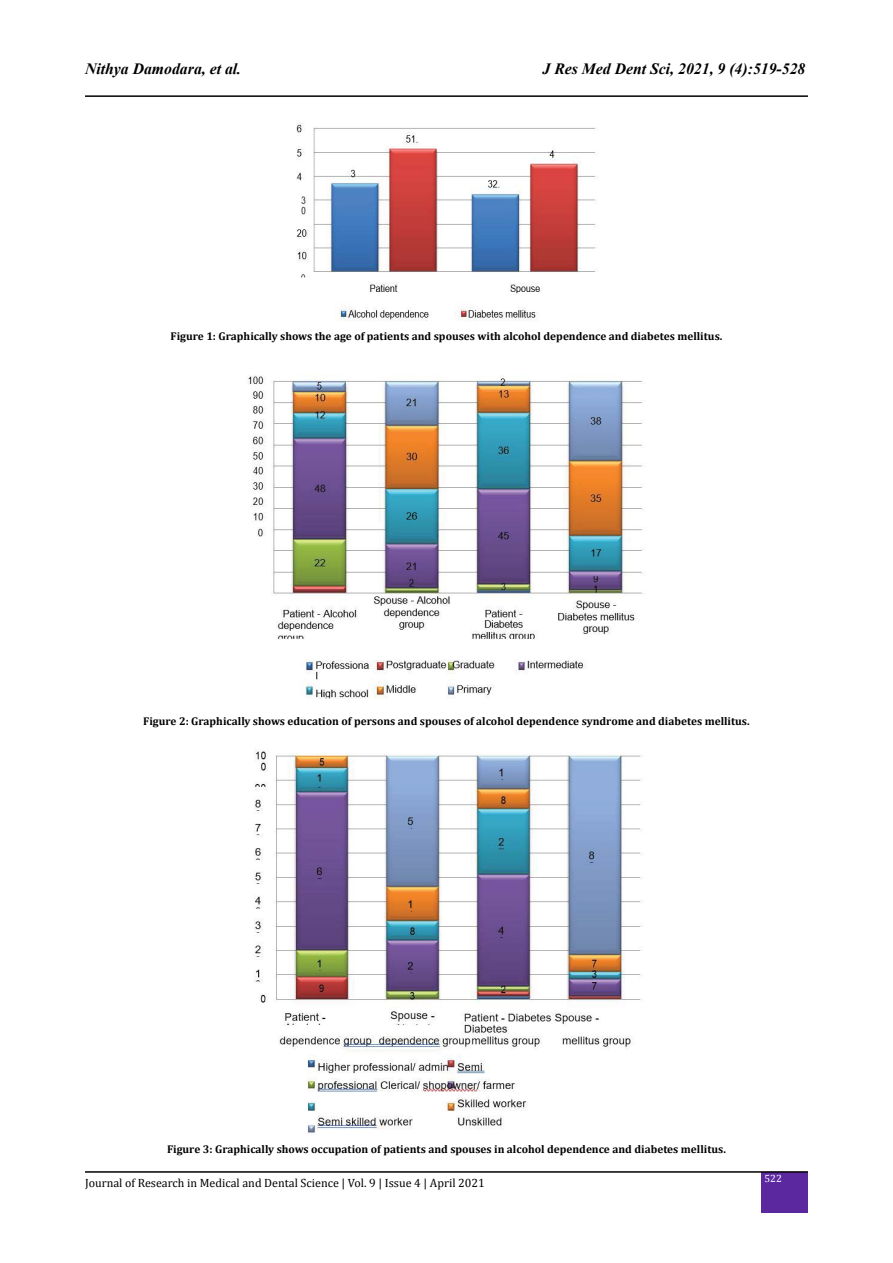
<style>
.page{position:relative;width:893px;height:1263px;background:#fff}
.page>*{position:absolute;margin:0;border:0;box-sizing:border-box;transform-origin:0 0}
.t1{font:italic 700 15.75px "Times New Roman";color:#000}
.t2{font:12px "Cambria";color:#000}
.t3{font:700 11.25px "Cambria";color:#000}
.t4{font:10.5px "Cambria";color:#fff}
</style>
<div class="page">
<hr style="left:85px;top:95px;width:723px;height:2px;background:#000">
<div style="left:762px;top:1172px;width:46px;height:41px;background:#5b289f"></div>
<hr style="left:85px;top:1171px;width:723px;height:2px;background:#000">
<img style="left:296px;top:122px;width:300px;height:199px">
<img style="left:247px;top:375px;width:396px;height:324px">
<img style="left:254px;top:749px;width:389px;height:385px">
<h1 class="t1" style="left:85px;top:58px;width:158px">Nithya Damodara, et al.</h1>
<h1 class="t1" style="left:543px;top:58px;width:264px">J Res Med Dent Sci, 2021, 9 (4):519-528</h1>
<p class="t3" style="left:171px;top:328px;width:553px">Figure 1: Graphically shows the age of patients and spouses with alcohol dependence and diabetes mellitus.</p>
<p class="t3" style="left:143px;top:713px;width:608px">Figure 2: Graphically shows education of persons and spouses of alcohol dependence syndrome and diabetes mellitus.</p>
<p class="t3" style="left:167px;top:1141px;width:560px">Figure 3: Graphically shows occupation of patients and spouses in alcohol dependence and diabetes mellitus.</p>
<p class="t2" style="left:85px;top:1176px;width:401px">Journal of Research in Medical and Dental Science | Vol. 9 | Issue 4 | April 2021</p>
<p class="t4" style="left:764px;top:1172px;width:19px">522</p>
</div>
